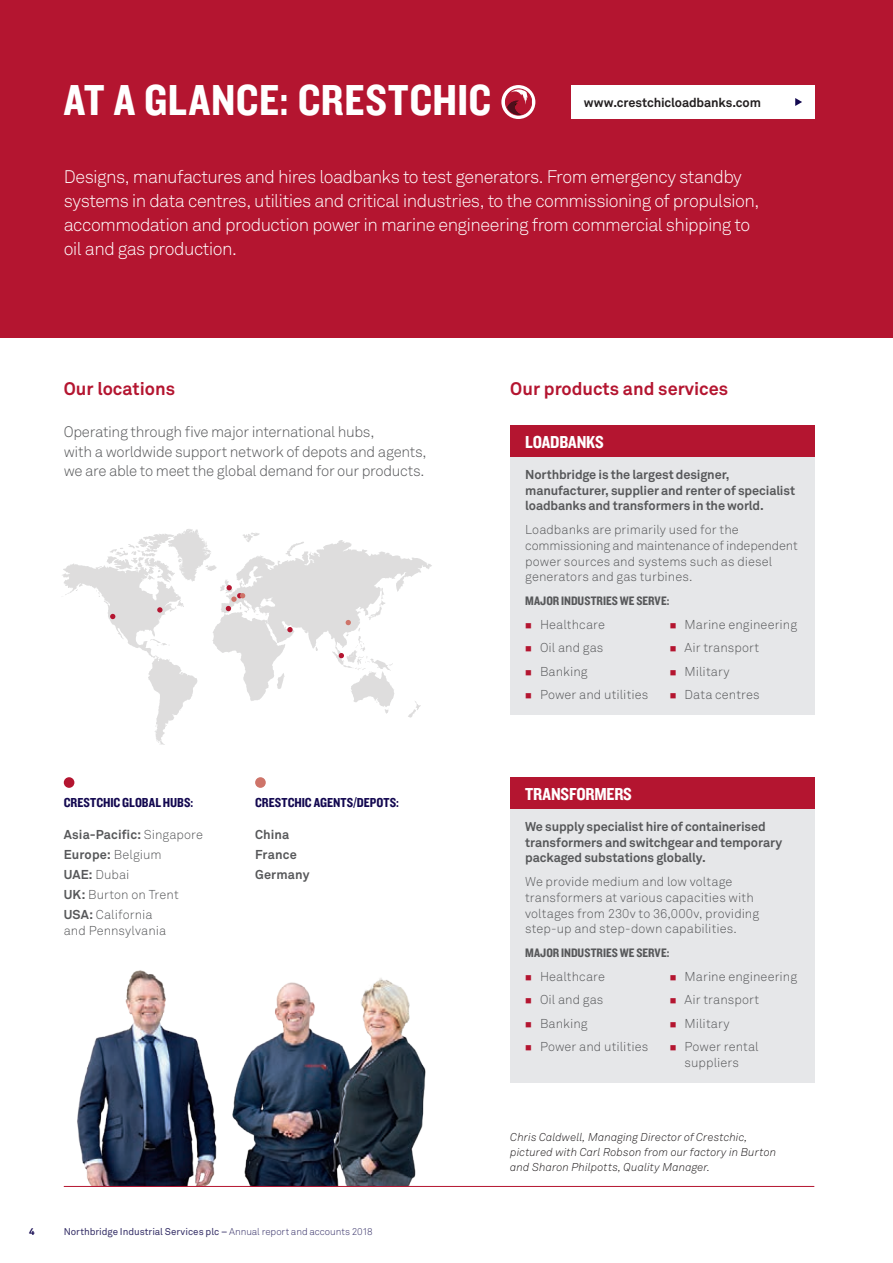
<style>
.page{position:relative;width:893px;height:1263px;background:#fff}
.page>*{position:absolute;margin:0;border:0;box-sizing:border-box;transform-origin:0 0}
.Page_Title_Large{font:45px "Knockout 50 Welterweight";letter-spacing:.01em;color:#fff}
.Intro_Text{font:300 18px/24px "Akkurat Std";letter-spacing:-.035em;color:#fff}
.Subhead_0{font:700 18px "Akkurat Std";color:#b41530}
.Pullout_Header{font:18px "Knockout 50 Welterweight";letter-spacing:-.01em;color:#fff}
.Introduction_Text{font:300 15px/19.5px "Akkurat Std";letter-spacing:-.025em;color:#57585a}
.t1{font:13.5px "Knockout 50 Welterweight";color:#130850}
.Body_Text{font:300 12.75px/15.8px "Akkurat Std";letter-spacing:.005em;color:#57585a}
.Body_Text_Intro{font:700 12.75px/15.8px "Akkurat Std";letter-spacing:-.01em;color:#57585a}
.Body_Text-2{font:700 12.75px "Akkurat Std";letter-spacing:.01em;color:#57585a}
.Body_Text_Intro-2{font:12.75px "Knockout 50 Welterweight";color:#57585a}
.t2{font:700 12.75px "Akkurat Std";letter-spacing:-.01em;color:#231f20}
.Image_Caption{font:italic 300 11.25px/15px "Akkurat Std";letter-spacing:.01em;color:#231f20}
.t3{font:9.75px "Akkurat Std";letter-spacing:-.005em;color:#352f67}
.t4{font:700 9.75px "Akkurat Std";color:#130850}
.s1{font-weight:300}
.s2{font-weight:700}
.s3{color:#b41530}
</style>
<div class="page">
<div style="left:0;top:0;width:893px;height:337px;background:#b41530"></div>
<svg style="left:501px;top:85px;width:34px;height:34px"></svg>
<svg style="left:505px;top:89px;width:27px;height:26px"></svg>
<div style="left:571px;top:85px;width:243px;height:34px;background:#fff"></div>
<img style="left:64px;top:970px;width:382px;height:216px">
<hr style="left:64px;top:1186px;width:750px;height:1px;background:#b41530">
<div style="left:64px;top:777px;width:10px;height:11px;background:#b41530;border-radius:50%"></div>
<div style="left:255px;top:777px;width:11px;height:11px;background:#ce7469;border-radius:50%"></div>
<svg style="left:62px;top:529px;width:370px;height:216px"></svg>
<div style="left:510px;top:425px;width:304px;height:289px;background:#e6e7e9"></div>
<div style="left:510px;top:425px;width:304px;height:32px;background:#b41530"></div>
<div style="left:510px;top:777px;width:304px;height:305px;background:#e6e7e9"></div>
<div style="left:510px;top:777px;width:304px;height:32px;background:#b41530"></div>
<svg style="left:795px;top:98px;width:7px;height:8px"></svg>
<p class="Page_Title_Large" style="left:64px;top:70px;width:429px">AT A GLANCE: CRESTCHIC</p>
<p class="t2" style="left:584px;top:94px;width:179px">www.crestchicloadbanks.com</p>
<p class="Intro_Text" style="left:64px;top:165px;width:697px">Designs, manufactures and hires loadbanks to test generators. From emergency standby systems in data centres, utilities and critical industries, to the commissioning of propulsion, accommodation and production power in marine engineering from commercial shipping to oil and gas production.</p>
<p class="Subhead_0" style="left:64px;top:378px;width:113px">Our locations</p>
<p class="Subhead_0" style="left:510px;top:378px;width:219px">Our products and services</p>
<p class="Introduction_Text" style="left:64px;top:422px;width:364px">Operating through five major international hubs,<br>with a worldwide support network of depots and agents, we are able to meet the global demand for our products.</p>
<p class="t1" style="left:64px;top:794px;width:131px">CRESTCHIC GLOBAL HUBS:</p>
<p class="Body_Text-2" style="left:64px;top:826px;width:141px">Asia-Pacific: <span class="s1">Singapore</span></p>
<p class="Body_Text-2" style="left:64px;top:846px;width:99px">Europe: <span class="s1">Belgium</span></p>
<p class="Body_Text" style="left:64px;top:866px;width:67px"><span class="s2">UAE:</span> Dubai</p>
<p class="Body_Text" style="left:64px;top:886px;width:116px"><span class="s2">UK:</span> Burton on Trent</p>
<p class="Body_Text" style="left:64px;top:906px;width:104px"><span class="s2">USA:</span> California and Pennsylvania</p>
<p class="t1" style="left:255px;top:794px;width:145px">CRESTCHIC AGENTS/DEPOTS:</p>
<p class="Body_Text-2" style="left:255px;top:826px;width:36px">China</p>
<p class="Body_Text-2" style="left:255px;top:846px;width:43px">France</p>
<p class="Body_Text-2" style="left:255px;top:866px;width:56px">Germany</p>
<p class="t4" style="left:29px;top:1226px;width:7px">4</p>
<p class="t3" style="left:64px;top:1226px;width:311px">Northbridge Industrial Services plc – <span class="s1">Annual report and accounts 2018</span></p>
<p class="Pullout_Header" style="left:525px;top:430px;width:80px">LOADBANKS</p>
<p class="Body_Text_Intro" style="left:525px;top:466px;width:272px">Northbridge is the largest designer, manufacturer, supplier and renter of specialist loadbanks and transformers in the world.</p>
<p class="Body_Text" style="left:525px;top:522px;width:274px">Loadbanks are primarily used for the commissioning and maintenance of independent power sources and systems such as diesel generators and gas turbines.</p>
<p class="Body_Text_Intro-2" style="left:525px;top:592px;width:146px">MAJOR INDUSTRIES WE SERVE:</p>
<p class="Body_Text" style="left:525px;top:616px;width:81px"><span class="s3">■</span> Healthcare</p>
<p class="Body_Text" style="left:525px;top:640px;width:80px"><span class="s3">■</span> Oil and gas</p>
<p class="Body_Text" style="left:525px;top:663px;width:64px"><span class="s3">■</span> Banking</p>
<p class="Body_Text" style="left:525px;top:687px;width:125px"><span class="s3">■</span> Power and utilities</p>
<p class="Body_Text" style="left:670px;top:616px;width:129px"><span class="s3">■</span> Marine engineering</p>
<p class="Body_Text" style="left:670px;top:640px;width:91px"><span class="s3">■</span> Air transport</p>
<p class="Body_Text" style="left:670px;top:663px;width:61px"><span class="s3">■</span> Military</p>
<p class="Body_Text" style="left:670px;top:687px;width:91px"><span class="s3">■</span> Data centres</p>
<p class="Pullout_Header" style="left:525px;top:782px;width:108px">TRANSFORMERS</p>
<p class="Body_Text_Intro" style="left:525px;top:818px;width:258px">We supply specialist hire of containerised transformers and switchgear and temporary packaged substations globally.</p>
<p class="Body_Text" style="left:525px;top:874px;width:236px">We provide medium and low voltage transformers at various capacities with voltages from 230v to 36,000v, providing step-up and step-down capabilities.</p>
<p class="Body_Text_Intro-2" style="left:525px;top:944px;width:146px">MAJOR INDUSTRIES WE SERVE:</p>
<p class="Body_Text" style="left:525px;top:968px;width:81px"><span class="s3">■</span> Healthcare</p>
<p class="Body_Text" style="left:525px;top:992px;width:80px"><span class="s3">■</span> Oil and gas</p>
<p class="Body_Text" style="left:525px;top:1015px;width:64px"><span class="s3">■</span> Banking</p>
<p class="Body_Text" style="left:525px;top:1039px;width:125px"><span class="s3">■</span> Power and utilities</p>
<p class="Body_Text" style="left:670px;top:968px;width:129px"><span class="s3">■</span> Marine engineering</p>
<p class="Body_Text" style="left:670px;top:992px;width:91px"><span class="s3">■</span> Air transport</p>
<p class="Body_Text" style="left:670px;top:1015px;width:61px"><span class="s3">■</span> Military</p>
<p class="Body_Text" style="left:670px;top:1039px;width:91px;text-align:center"><span class="s3">■</span> Power rental suppliers</p>
<p class="Image_Caption" style="left:510px;top:1130px;width:268px">Chris Caldwell, Managing Director of Crestchic, pictured with Carl Robson from our factory in Burton and Sharon Philpotts, Quality Manager.</p>
</div>
